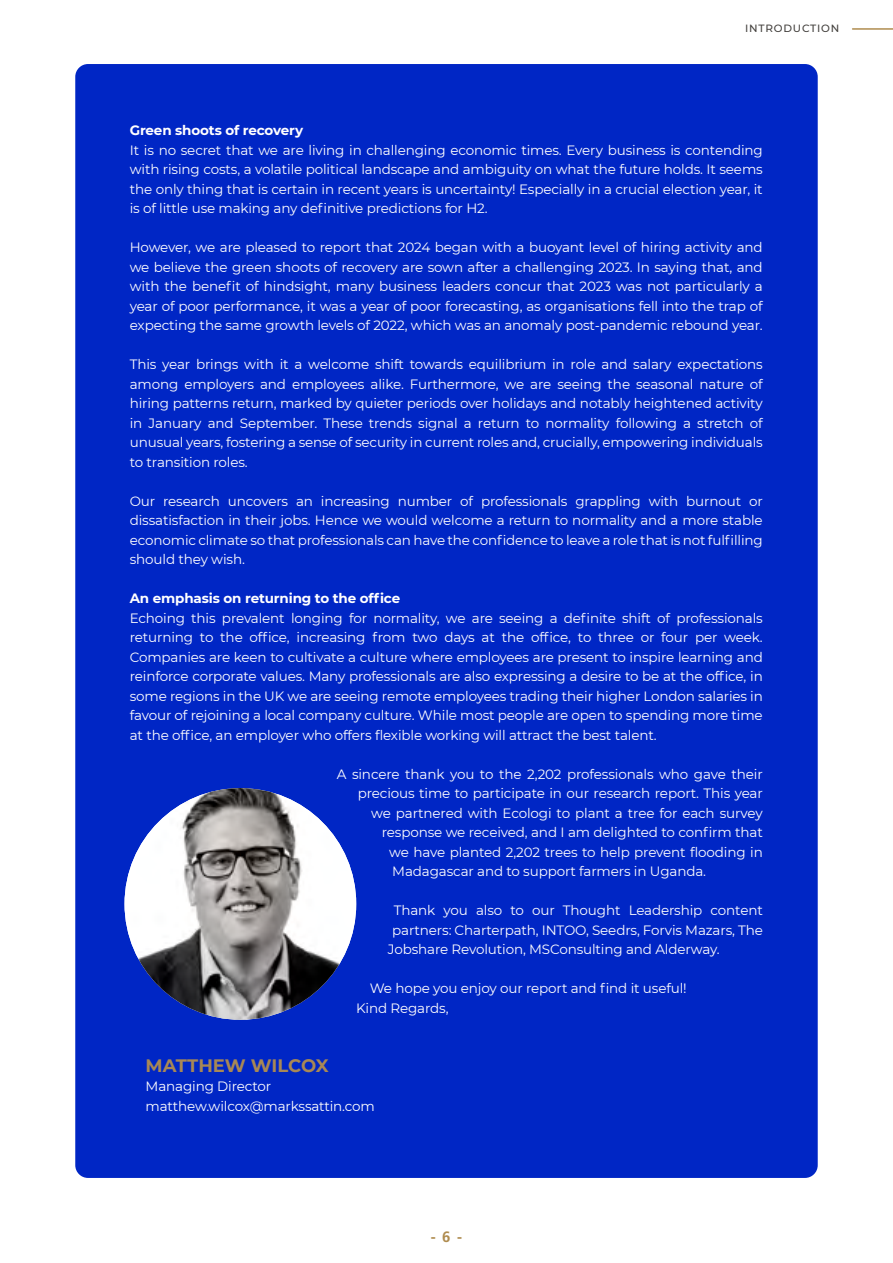
<style>
.page{position:relative;width:893px;height:1263px;background:#fff}
.page>*{position:absolute;margin:0;border:0;box-sizing:border-box;transform-origin:0 0}
.t1{font:700 18px "Montserrat";letter-spacing:-.01em;color:#a88855}
.t2{font:700 15px "Frutiger LT Std";color:#af8c4f}
.t3{font:13.5px/19.5px "Montserrat";letter-spacing:-.01em;color:#fff;text-align:justify}
.t4{font:700 13.5px "Montserrat";letter-spacing:-.01em;color:#fff}
.t5{font:500 10.5px "Montserrat";letter-spacing:.075em;color:#43403d}
</style>
<div class="page">
<hr style="left:853px;top:28px;width:40px;height:2px;background:#af8c4f">
<div style="left:75px;top:64px;width:743px;height:1114px;background:#0026c5;border-radius:13px"></div>
<img style="left:125px;top:788px;width:231px;height:232px;border-radius:116px">
<p class="t5" style="left:745px;top:21px;width:96px">INTRODUCTION</p>
<p class="t4" style="left:130px;top:121px;width:175px">Green shoots of recovery</p>
<p class="t3" style="left:130px;top:140px;width:635px">It is no secret that we are living in challenging economic times. Every business is contending with rising costs, a volatile political landscape and ambiguity on what the future holds. It seems the only thing that is certain in recent years is uncertainty! Especially in a crucial election year, it is of little use making any definitive predictions for H2.</p>
<p class="t3" style="left:130px;top:237px;width:635px">However, we are pleased to report that 2024 began with a buoyant level of hiring activity and we believe the green shoots of recovery are sown after a challenging 2023. In saying that, and with the benefit of hindsight, many business leaders concur that 2023 was not particularly a year of poor performance, it was a year of poor forecasting, as organisations fell into the trap of expecting the same growth levels of 2022, which was an anomaly post-pandemic rebound year.</p>
<p class="t3" style="left:130px;top:354px;width:635px">This year brings with it a welcome shift towards equilibrium in role and salary expectations among employers and employees alike. Furthermore, we are seeing the seasonal nature of hiring patterns return, marked by quieter periods over holidays and notably heightened activity in January and September. These trends signal a return to normality following a stretch of unusual years, fostering a sense of security in current roles and, crucially, empowering individuals to transition roles.</p>
<p class="t3" style="left:130px;top:491px;width:635px">Our research uncovers an increasing number of professionals grappling with burnout or dissatisfaction in their jobs. Hence we would welcome a return to normality and a more stable economic climate so that professionals can have the confidence to leave a role that is not fulfilling should they wish.</p>
<p class="t4" style="left:130px;top:589px;width:272px">An emphasis on returning to the office</p>
<p class="t3" style="left:130px;top:608px;width:635px">Echoing this prevalent longing for normality, we are seeing a definite shift of professionals returning to the office, increasing from two days at the office, to three or four per week.<br>Companies are keen to cultivate a culture where employees are present to inspire learning and reinforce corporate values. Many professionals are also expressing a desire to be at the office, in some regions in the UK we are seeing remote employees trading their higher London salaries in favour of rejoining a local company culture. While most people are open to spending more time at the office, an employer who offers flexible working will attract the best talent.</p>
<p class="t3" style="left:337px;top:764px;width:427px">A sincere thank you to the 2,202 professionals who gave their</p>
<p class="t3" style="left:358px;top:783px;width:406px">precious time to participate in our research report. This year</p>
<p class="t3" style="left:371px;top:803px;width:393px">we partnered with Ecologi to plant a tree for each survey</p>
<p class="t3" style="left:382px;top:822px;width:383px">response we received, and I am delighted to confirm that</p>
<p class="t3" style="left:389px;top:842px;width:375px">we have planted 2,202 trees to help prevent flooding in</p>
<p class="t3" style="left:392px;top:861px;width:315px">Madagascar and to support farmers in Uganda.</p>
<p class="t3" style="left:394px;top:900px;width:371px">Thank you also to our Thought Leadership content</p>
<p class="t3" style="left:392px;top:920px;width:372px">partners: Charterpath, INTOO, Seedrs, Forvis Mazars, The</p>
<p class="t3" style="left:388px;top:939px;width:333px">Jobshare Revolution, MSConsulting and Alderway.</p>
<p class="t3" style="left:370px;top:978px;width:318px">We hope you enjoy our report and find it useful!</p>
<p class="t3" style="left:356px;top:998px;width:94px">Kind Regards,</p>
<p class="t1" style="left:146px;top:1052px;width:184px">MATTHEW WILCOX</p>
<p class="t3" style="left:146px;top:1076px;width:127px">Managing Director</p>
<p class="t3" style="left:146px;top:1096px;width:231px">matthew.wilcox@markssattin.com</p>
<p class="t2" style="left:431px;top:1228px;width:33px">- 6 -</p>
</div>
